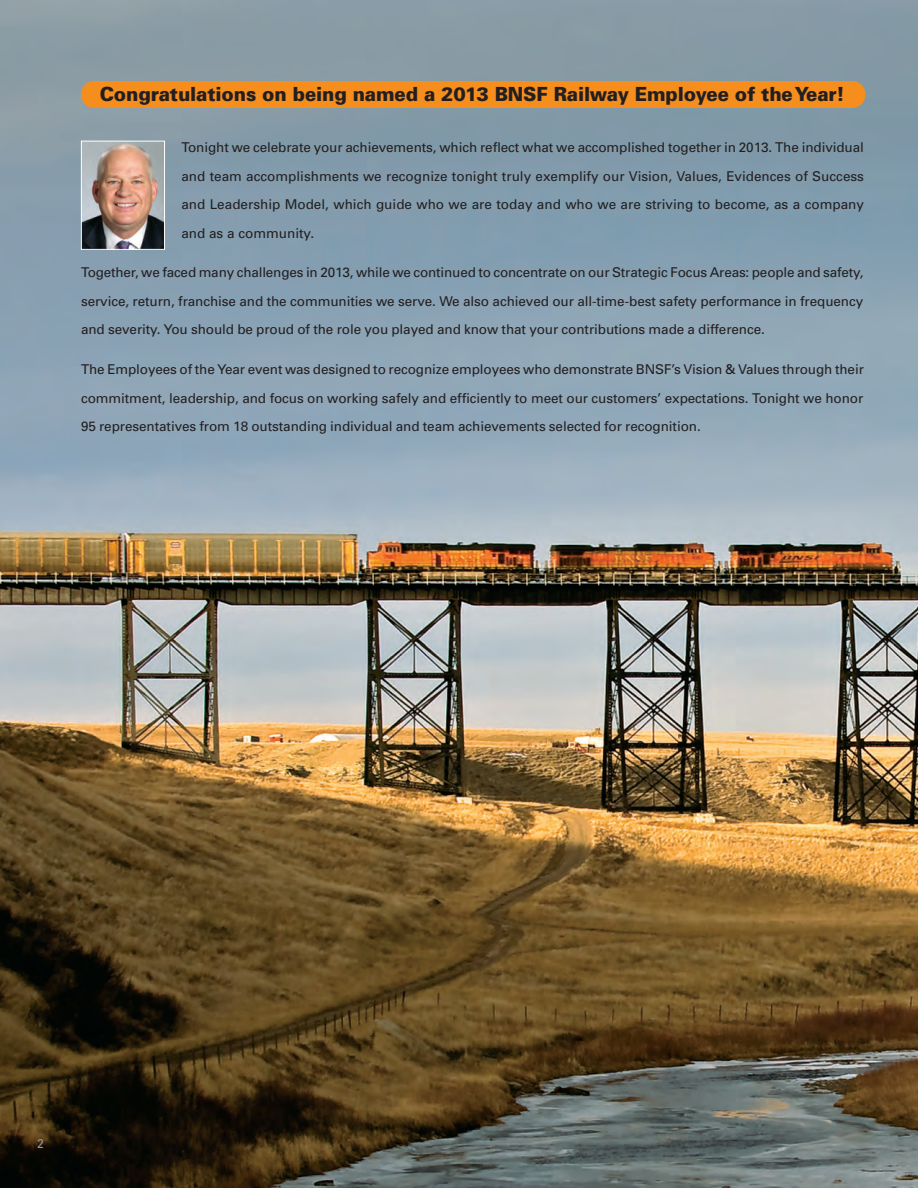
<style>
.page{position:relative;width:918px;height:1188px;background:#fff}
.page>*{position:absolute;margin:0;border:0;box-sizing:border-box;transform-origin:0 0}
.t1{font:900 19.5px "Univers";letter-spacing:-.005em;color:#231f20;scale:.95 1}
.t2{font:13.5px/28.5px "Univers";letter-spacing:-.005em;color:#231f20;text-align:justify}
.t3{font:12.75px "Univers";color:#939598;scale:.95 1}
</style>
<div class="page">
<img style="left:0;top:0;width:918px;height:1188px">
<div style="left:81px;top:81px;width:784px;height:27px;background:#f68e1e;border-radius:13px"></div>
<img style="left:83px;top:143px;width:80px;height:105px">
<div style="left:81px;top:141px;width:84px;height:109px;border:1px solid #fff"></div>
<h1 class="t1" style="left:100px;top:82px;width:786px">Congratulations on being named a 2013 BNSF Railway Employee of the Year!</h1>
<p class="t2" style="left:181px;top:133px;width:684px">Tonight we celebrate your achievements, which reflect what we accomplished together in 2013. The individual and team accomplishments we recognize tonight truly exemplify our Vision, Values, Evidences of Success and Leadership Model, which guide who we are today and who we are striving to become, as a company and as a community.</p>
<p class="t2" style="left:81px;top:258px;width:784px">Together, we faced many challenges in 2013, while we continued to concentrate on our Strategic Focus Areas: people and safety, service, return, franchise and the communities we serve. We also achieved our all-time-best safety performance in frequency and severity. You should be proud of the role you played and know that your contributions made a difference.</p>
<p class="t2" style="left:81px;top:355px;width:784px">The Employees of the Year event was designed to recognize employees who demonstrate BNSF’s Vision &amp; Values through their commitment, leadership, and focus on working safely and efficiently to meet our customers’ expectations. Tonight we honor 95 representatives from 18 outstanding individual and team achievements selected for recognition.</p>
<p class="t3" style="left:37px;top:1136px;width:9px">2</p>
</div>
